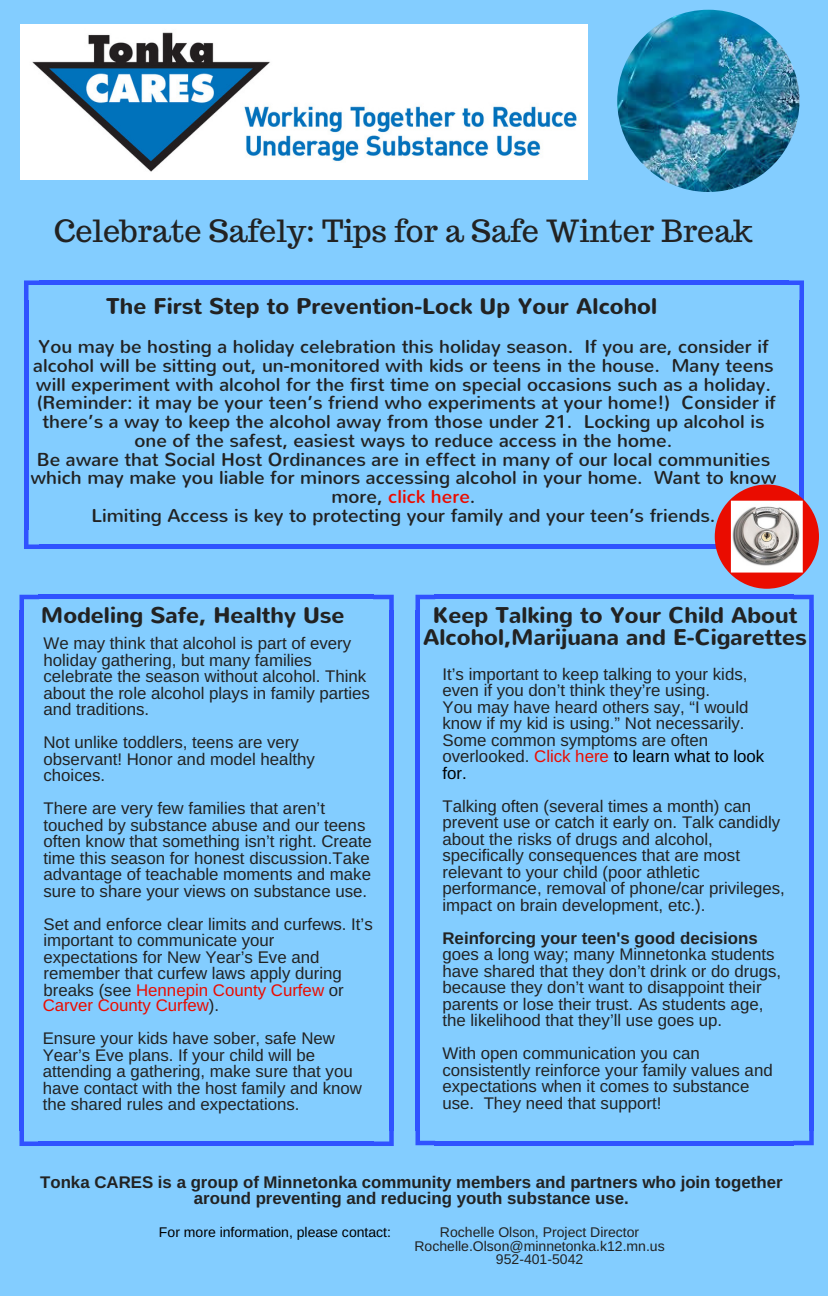
<style>
.page{position:relative;width:828px;height:1296px;background:#83cdff}
.page>*{position:absolute;margin:0;border:0;box-sizing:border-box;transform-origin:0 0}
.t1{font:30.6px "Trocchi";color:#222}
.t2{font:700 22.5px/21.8px "Nunito";color:#222;text-align:center}
.t3{font:18.7px/18.8px "Nunito";color:#222;text-align:center}
.t4{font:16.8px/16.5px "Arimo";color:#222}
.t5{font:700 16.8px/16.5px "Arimo";color:#222;text-align:center}
.t6{font:14px/13.5px "Arimo";color:#222;text-align:center}
.t7{font:14px "Arimo";color:#000}
.s1{color:#ea0c00}
.s2{color:#000}
</style>
<div class="page">
<img style="left:617px;top:10px;width:182px;height:182px;border-radius:50%">
<img style="left:21px;top:25px;width:567px;height:154px">
<svg style="left:19px;top:595px;width:20px;height:15px"></svg>
<div style="left:19px;top:610px;width:5px;height:521px;background:#3052ff"></div>
<svg style="left:19px;top:1131px;width:19px;height:15px"></svg>
<div style="left:38px;top:1141px;width:336px;height:5px;background:#3052ff"></div>
<svg style="left:374px;top:1131px;width:20px;height:15px"></svg>
<div style="left:389px;top:610px;width:5px;height:521px;background:#3052ff"></div>
<hr style="left:38px;top:595px;width:336px;height:4px;background:#3052ff">
<svg style="left:373px;top:595px;width:21px;height:15px"></svg>
<svg style="left:24px;top:530px;width:15px;height:19px"></svg>
<div style="left:39px;top:544px;width:750px;height:5px;background:#3052ff"></div>
<div style="left:799px;top:300px;width:5px;height:230px;background:#3052ff"></div>
<svg style="left:789px;top:280px;width:15px;height:20px"></svg>
<div style="left:39px;top:280px;width:750px;height:5px;background:#3052ff"></div>
<div style="left:24px;top:300px;width:5px;height:230px;background:#3052ff"></div>
<svg style="left:24px;top:280px;width:15px;height:20px"></svg>
<svg style="left:715px;top:484px;width:104px;height:105px"></svg>
<img style="left:731px;top:501px;width:72px;height:72px">
<svg style="left:415px;top:595px;width:20px;height:15px"></svg>
<div style="left:415px;top:610px;width:5px;height:520px;background:#3052ff"></div>
<svg style="left:415px;top:1130px;width:20px;height:15px"></svg>
<hr style="left:434px;top:1141px;width:360px;height:4px;background:#3052ff">
<svg style="left:793px;top:1130px;width:21px;height:15px"></svg>
<div style="left:809px;top:610px;width:5px;height:520px;background:#3052ff"></div>
<hr style="left:434px;top:595px;width:360px;height:4px;background:#3052ff">
<svg style="left:793px;top:595px;width:21px;height:15px"></svg>
<h1 class="t1" style="left:54px;top:210px;width:700px">Celebrate Safely: Tips for a Safe Winter Break</h1>
<h2 class="t2" style="left:106px;top:296px;width:552px">The First Step to Prevention-Lock Up Your Alcohol</h2>
<p class="t3" style="left:30px;top:338px;width:748px">You may be hosting a holiday celebration this holiday season. If you are, consider if alcohol will be sitting out, un-monitored with kids or teens in the house. Many teens will experiment with alcohol for the first time on special occasions such as a holiday. (Reminder: it may be your teen’s friend who experiments at your home!) Consider if there’s a way to keep the alcohol away from those under 21. Locking up alcohol is one of the safest, easiest ways to reduce access in the home.<br>Be aware that Social Host Ordinances are in effect in many of our local communities which may make you liable for minors accessing alcohol in your home. Want to know more, <span class="s1">click here</span>.<br>Limiting Access is key to protecting your family and your teen’s friends.</p>
<h2 class="t2" style="left:41px;top:605px;width:305px">Modeling Safe, Healthy Use</h2>
<p class="t4" style="left:43px;top:635px;width:328px">We may think that alcohol is part of every holiday gathering, but many families celebrate the season without alcohol. Think about the role alcohol plays in family parties and traditions.</p>
<p class="t4" style="left:43px;top:734px;width:273px">Not unlike toddlers, teens are very observant! Honor and model healthy choices.</p>
<p class="t4" style="left:43px;top:800px;width:330px">There are very few families that aren’t touched by substance abuse and our teens often know that something isn’t right. Create time this season for honest discussion.Take advantage of teachable moments and make sure to share your views on substance use.</p>
<p class="t4" style="left:43px;top:916px;width:331px">Set and enforce clear limits and curfews. It’s important to communicate your expectations for New Year’s Eve and remember that curfew laws apply during breaks (see <span class="s1">Hennepin County Curfew</span> or</p>
<p class="t4" style="left:43px;top:989px;width:294px;line-height:33px"><span class="s1">Carver County Curfew</span>).<br>Ensure your kids have sober, safe New</p>
<p class="t4" style="left:43px;top:1047px;width:321px">Year’s Eve plans. If your child will be attending a gathering, make sure that you have contact with the host family and know the shared rules and expectations.</p>
<h2 class="t2" style="left:423px;top:605px;width:385px">Keep Talking to Your Child About<br>Alcohol,Marijuana and E-Cigarettes</h2>
<p class="t4" style="left:442px;top:666px;width:323px">It’s important to keep talking to your kids, even if you don’t think they’re using.<br>You may have heard others say, “I would know if my kid is using.” Not necessarily.<br>Some common symptoms are often overlooked. <span class="s1">Click here</span> <span class="s2">to learn what to look for.</span></p>
<p class="t4" style="left:442px;top:798px;width:344px">Talking often (several times a month) can prevent use or catch it early on. Talk candidly about the risks of drugs and alcohol, specifically consequences that are most relevant to your child (poor athletic performance, removal of phone/car privileges, impact on brain development, etc.).</p>
<p class="t5" style="left:442px;top:930px;width:317px">Reinforcing your teen's good decisions</p>
<p class="t4" style="left:442px;top:946px;width:340px">goes a long way; many Minnetonka students have shared that they don’t drink or do drugs, because they don’t want to disappoint their parents or lose their trust. As students age, the likelihood that they’ll use goes up.</p>
<p class="t4" style="left:442px;top:1045px;width:332px">With open communication you can consistently reinforce your family values and expectations when it comes to substance use. They need that support!</p>
<p class="t5" style="left:40px;top:1174px;width:744px">Tonka CARES is a group of Minnetonka community members and partners who join together around preventing and reducing youth substance use.</p>
<p class="t7" style="left:159px;top:1225px;width:234px">For more information, please contact:</p>
<p class="t6" style="left:415px;top:1226px;width:252px">Rochelle Olson, Project Director<br>Rochelle.Olson@minnetonka.k12.mn.us<br>952-401-5042</p>
</div>
